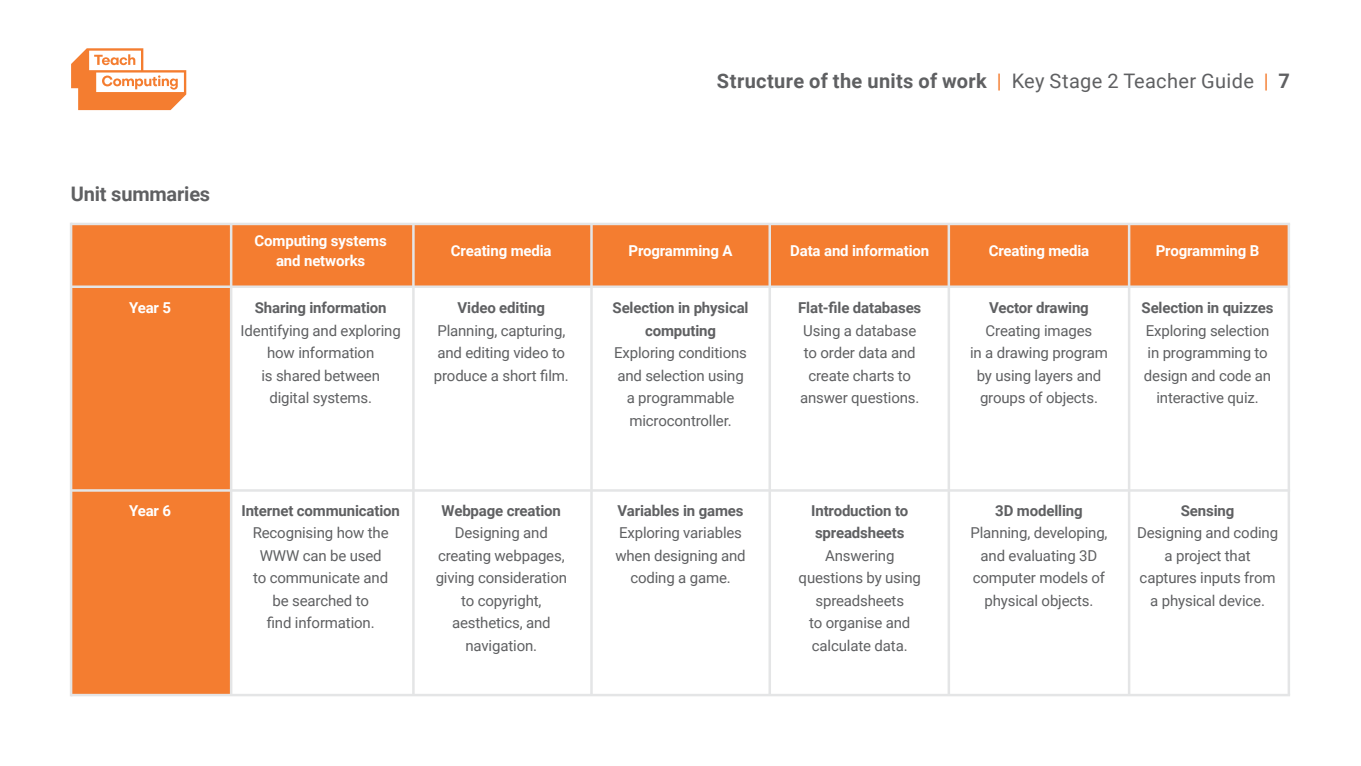
<style>
.page{position:relative;width:1361px;height:766px;background:#fff}
.page>*{position:absolute;margin:0;border:0;box-sizing:border-box;transform-origin:0 0}
.t1{font:700 20px "Roboto";letter-spacing:.015em;color:#5f6062}
.t2{font:700 20px "Roboto";letter-spacing:-.01em;color:#5f6062}
.t3{font:15px/22.5px "Roboto";letter-spacing:-.01em;color:#5f6062;text-align:center}
.t4{font:700 15px/22.5px "Roboto";letter-spacing:-.01em;color:#5f6062;text-align:center}
.t5{font:700 15px/20px "Roboto";letter-spacing:-.01em;color:#fff;text-align:center}
.s1{font-weight:400;color:#f47d30}
.s2{font-weight:400}
</style>
<div class="page">
<svg style="left:71px;top:48px;width:115px;height:62px"></svg>
<div style="left:71px;top:225px;width:1219px;height:62px;background:#f47d30"></div>
<div style="left:71px;top:288px;width:159px;height:405px;background:#f47d30"></div>
<hr style="left:412px;top:224px;width:3px;height:470px;background:#e4e5e6">
<hr style="left:230px;top:224px;width:2px;height:470px;background:#e4e5e6">
<hr style="left:70px;top:223px;width:2px;height:473px;background:#e4e5e6">
<hr style="left:1287px;top:224px;width:3px;height:470px;background:#e4e5e6">
<hr style="left:590px;top:224px;width:3px;height:470px;background:#e4e5e6">
<hr style="left:768px;top:224px;width:3px;height:470px;background:#e4e5e6">
<hr style="left:947px;top:224px;width:3px;height:470px;background:#e4e5e6">
<hr style="left:1128px;top:224px;width:2px;height:470px;background:#e4e5e6">
<hr style="left:71px;top:489px;width:1219px;height:2px;background:#e4e5e6">
<hr style="left:71px;top:693px;width:1219px;height:3px;background:#e4e5e6">
<hr style="left:71px;top:223px;width:1219px;height:2px;background:#e4e5e6">
<hr style="left:71px;top:285px;width:1219px;height:3px;background:#e4e5e6">
<h1 class="t2" style="left:71px;top:179px;width:141px">Unit summaries</h1>
<p class="t5" style="left:129px;top:297px;width:44px">Year 5</p>
<p class="t5" style="left:254px;top:229px;width:134px">Computing systems and networks</p>
<p class="t4" style="left:255px;top:296px;width:133px">Sharing information</p>
<p class="t3" style="left:241px;top:318px;width:162px">Identifying and exploring how information<br>is shared between digital systems.</p>
<p class="t5" style="left:451px;top:239px;width:102px">Creating media</p>
<p class="t4" style="left:458px;top:296px;width:89px">Video editing</p>
<p class="t3" style="left:434px;top:318px;width:136px;text-align:left">Planning, capturing, and editing video to produce a short film.</p>
<p class="t5" style="left:129px;top:499px;width:44px">Year 6</p>
<p class="t4" style="left:241px;top:498px;width:160px">Internet communication</p>
<p class="t3" style="left:253px;top:521px;width:137px">Recognising how the<br>WWW can be used to communicate and be searched to<br>find information.</p>
<p class="t4" style="left:442px;top:498px;width:121px">Webpage creation</p>
<p class="t3" style="left:436px;top:521px;width:133px">Designing and creating webpages, giving consideration to copyright, aesthetics, and navigation.</p>
<h1 class="t1" style="left:717px;top:67px;width:575px">Structure of the units of work <span class="s1">|</span> <span class="s2">Key Stage 2 Teacher Guide</span> <span class="s1">|</span> 7</h1>
<p class="t5" style="left:628px;top:239px;width:106px">Programming A</p>
<p class="t4" style="left:612px;top:296px;width:137px">Selection in physical computing</p>
<p class="t3" style="left:614px;top:341px;width:134px">Exploring conditions and selection using a programmable microcontroller.</p>
<p class="t4" style="left:617px;top:498px;width:127px">Variables in games</p>
<p class="t3" style="left:615px;top:521px;width:132px">Exploring variables when designing and coding a game.</p>
<p class="t5" style="left:790px;top:239px;width:141px">Data and information</p>
<p class="t4" style="left:798px;top:296px;width:125px">Flat-file databases</p>
<p class="t3" style="left:800px;top:318px;width:121px">Using a database to order data and create charts to answer questions.</p>
<p class="t4" style="left:811px;top:498px;width:99px;text-align:left">Introduction to spreadsheets</p>
<p class="t3" style="left:798px;top:543px;width:124px">Answering questions by using spreadsheets<br>to organise and calculate data.</p>
<p class="t5" style="left:988px;top:239px;width:102px">Creating media</p>
<p class="t4" style="left:989px;top:296px;width:101px">Vector drawing</p>
<p class="t3" style="left:970px;top:318px;width:139px">Creating images<br>in a drawing program by using layers and groups of objects.</p>
<p class="t5" style="left:1155px;top:239px;width:105px">Programming B</p>
<p class="t4" style="left:1141px;top:296px;width:133px">Selection in quizzes</p>
<p class="t3" style="left:1144px;top:318px;width:129px">Exploring selection in programming to design and code an interactive quiz.</p>
<p class="t4" style="left:995px;top:498px;width:89px">3D modelling</p>
<p class="t3" style="left:970px;top:521px;width:139px">Planning, developing, and evaluating 3D computer models of physical objects.</p>
<p class="t4" style="left:1181px;top:498px;width:55px">Sensing</p>
<p class="t3" style="left:1137px;top:521px;width:142px">Designing and coding a project that captures inputs from a physical device.</p>
</div>
